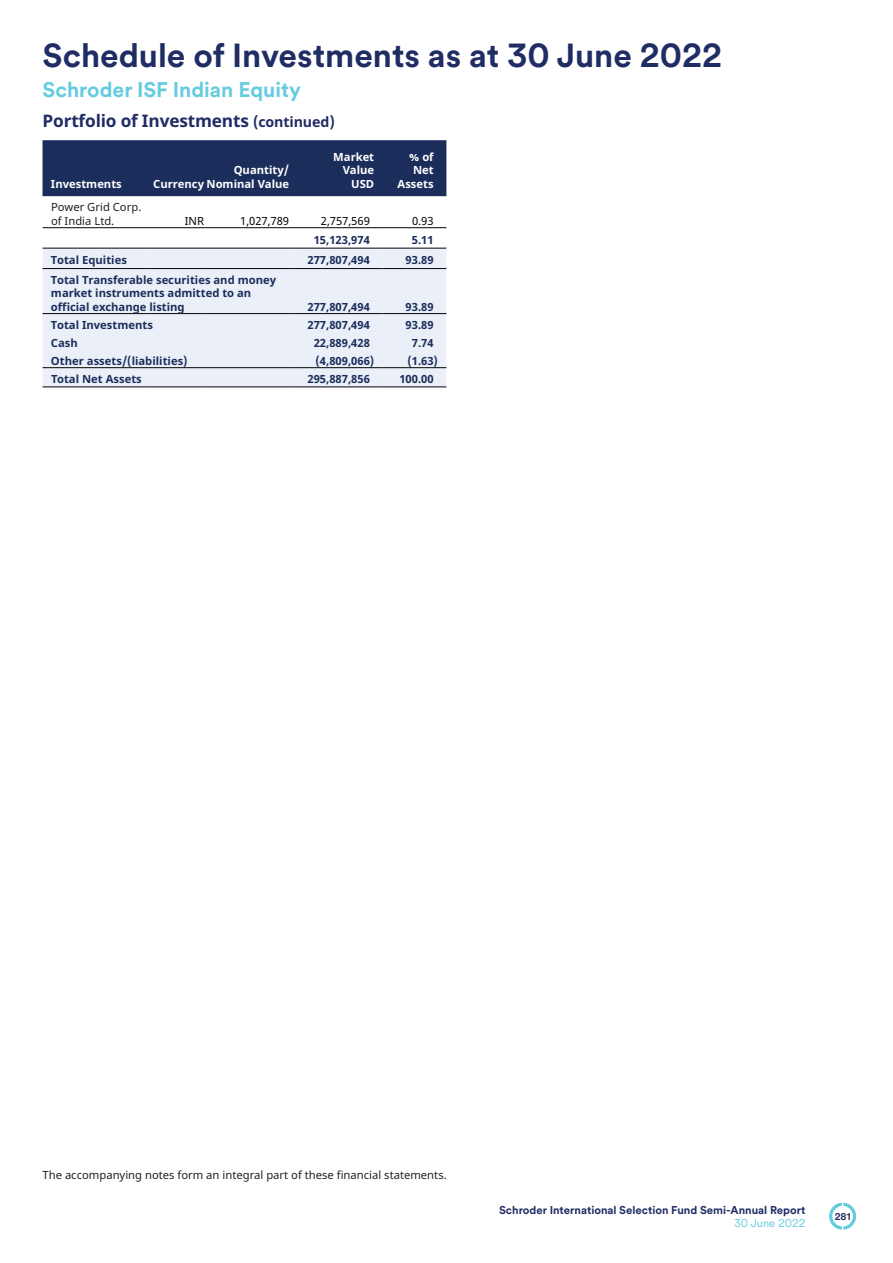
<style>
.page{position:relative;width:893px;height:1263px;background:#fff}
.page>*{position:absolute;margin:0;border:0;box-sizing:border-box;transform-origin:0 0}
.t1{font:700 33px "Schroders Circular";color:#202c64}
.t2{font:700 21px "Schroders Circular";color:#65cbdf}
.t3{font:700 17.25px "Noto Sans";letter-spacing:-.01em;color:#202c64}
.t4{font:700 11.25px/13.5px "Noto Sans";color:#1b2d5b}
.t5{font:11.25px/13.5px "Noto Sans";color:#231f20}
.t6{font:700 11.25px/13.5px "Noto Sans";color:#fff;text-align:right}
.t7{font:700 11.25px "Schroders Circular";color:#202c64}
.t8{font:11.25px "Noto Sans";color:#040503}
.t9{font:11.25px "Schroders Circular";color:#65cbdf}
.t10{font:700 9.75px "Schroders Circular";color:#202c64}
.s1{font-size:14.25px}
</style>
<div class="page">
<svg style="left:829px;top:1203px;width:27px;height:26px"></svg>
<div style="left:43px;top:140px;width:403px;height:56px;background:#1b2d5b"></div>
<div style="left:43px;top:249px;width:403px;height:137px;background:#ebf0f8"></div>
<hr style="left:43px;top:227px;width:106px;height:1px;background:#040503">
<hr style="left:149px;top:227px;width:55px;height:1px;background:#040503">
<hr style="left:204px;top:227px;width:85px;height:1px;background:#040503">
<hr style="left:43px;top:248px;width:106px;height:1px;background:#040503">
<hr style="left:149px;top:248px;width:55px;height:1px;background:#040503">
<hr style="left:204px;top:248px;width:85px;height:1px;background:#040503">
<hr style="left:289px;top:227px;width:94px;height:1px;background:#040503">
<hr style="left:289px;top:248px;width:94px;height:1px;background:#040503">
<hr style="left:383px;top:227px;width:63px;height:1px;background:#040503">
<hr style="left:383px;top:248px;width:63px;height:1px;background:#040503">
<hr style="left:43px;top:268px;width:106px;height:1px;background:#040503">
<hr style="left:149px;top:268px;width:55px;height:1px;background:#040503">
<hr style="left:204px;top:268px;width:85px;height:1px;background:#040503">
<hr style="left:289px;top:268px;width:94px;height:1px;background:#040503">
<hr style="left:383px;top:268px;width:63px;height:1px;background:#040503">
<hr style="left:43px;top:313px;width:106px;height:1px;background:#040503">
<hr style="left:149px;top:313px;width:55px;height:1px;background:#040503">
<hr style="left:204px;top:313px;width:85px;height:1px;background:#040503">
<hr style="left:289px;top:313px;width:94px;height:1px;background:#040503">
<hr style="left:383px;top:313px;width:63px;height:1px;background:#040503">
<hr style="left:43px;top:367px;width:106px;height:1px;background:#040503">
<hr style="left:149px;top:367px;width:55px;height:1px;background:#040503">
<hr style="left:204px;top:367px;width:85px;height:1px;background:#040503">
<hr style="left:43px;top:386px;width:106px;height:1px;background:#040503">
<hr style="left:149px;top:386px;width:55px;height:1px;background:#040503">
<hr style="left:204px;top:386px;width:85px;height:1px;background:#040503">
<hr style="left:289px;top:367px;width:94px;height:1px;background:#040503">
<hr style="left:289px;top:386px;width:94px;height:1px;background:#040503">
<hr style="left:383px;top:367px;width:63px;height:1px;background:#040503">
<hr style="left:383px;top:386px;width:63px;height:1px;background:#040503">
<h1 class="t1" style="left:43px;top:33px;width:681px">Schedule of Investments as at 30 June 2022</h1>
<h2 class="t2" style="left:43px;top:75px;width:260px">Schroder ISF Indian Equity</h2>
<h3 class="t3" style="left:43px;top:109px;width:294px">Portfolio of Investments <span class="s1">(continued)</span></h3>
<p class="t6" style="left:234px;top:164px;width:57px">Quantity/</p>
<p class="t6" style="left:51px;top:177px;width:72px">Investments</p>
<p class="t6" style="left:153px;top:177px;width:137px">Currency Nominal Value</p>
<p class="t6" style="left:333px;top:150px;width:42px">Market<br>Value<br>USD</p>
<p class="t6" style="left:398px;top:150px;width:38px">% of<br>Net<br>Assets</p>
<p class="t5" style="left:51px;top:201px;width:92px">Power Grid Corp. of India Ltd.</p>
<p class="t8" style="left:185px;top:213px;width:21px">INR</p>
<p class="t8" style="left:240px;top:213px;width:51px">1,027,789</p>
<p class="t8" style="left:321px;top:213px;width:51px">2,757,569</p>
<p class="t8" style="left:412px;top:213px;width:23px">0.93</p>
<p class="t4" style="left:314px;top:233px;width:58px">15,123,974</p>
<p class="t4" style="left:412px;top:233px;width:23px">5.11</p>
<p class="t4" style="left:51px;top:254px;width:77px">Total Equities</p>
<p class="t4" style="left:308px;top:254px;width:64px">277,807,494</p>
<p class="t4" style="left:406px;top:254px;width:30px">93.89</p>
<p class="t4" style="left:51px;top:273px;width:227px">Total Transferable securities and money market instruments admitted to an official exchange listing</p>
<p class="t4" style="left:308px;top:300px;width:64px">277,807,494</p>
<p class="t4" style="left:406px;top:300px;width:30px">93.89</p>
<p class="t4" style="left:51px;top:318px;width:103px">Total Investments</p>
<p class="t4" style="left:308px;top:318px;width:64px">277,807,494</p>
<p class="t4" style="left:406px;top:318px;width:30px">93.89</p>
<p class="t4" style="left:51px;top:336px;width:28px">Cash</p>
<p class="t4" style="left:314px;top:336px;width:58px">22,889,428</p>
<p class="t4" style="left:412px;top:336px;width:23px">7.74</p>
<p class="t4" style="left:51px;top:354px;width:138px">Other assets/(liabilities)</p>
<p class="t4" style="left:316px;top:354px;width:60px">(4,809,066)</p>
<p class="t4" style="left:407px;top:354px;width:32px">(1.63)</p>
<p class="t4" style="left:51px;top:372px;width:92px">Total Net Assets</p>
<p class="t4" style="left:308px;top:372px;width:64px">295,887,856</p>
<p class="t4" style="left:399px;top:372px;width:36px">100.00</p>
<p class="t5" style="left:43px;top:1169px;width:406px">The accompanying notes form an integral part of these financial statements.</p>
<p class="t7" style="left:499px;top:1202px;width:308px">Schroder International Selection Fund Semi-Annual Report</p>
<p class="t9" style="left:734px;top:1215px;width:73px">30 June 2022</p>
<p class="t10" style="left:835px;top:1209px;width:17px">281</p>
</div>
